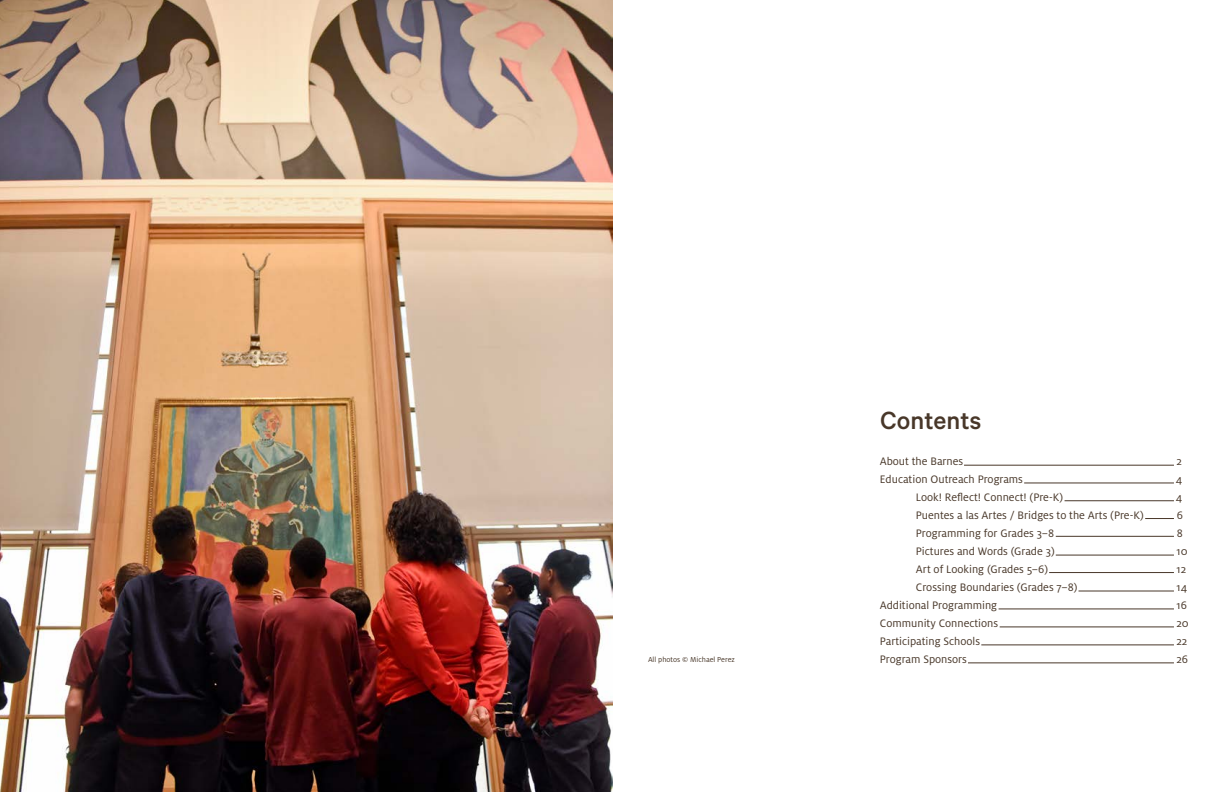
<style>
.page{position:relative;width:1224px;height:792px;background:#fff}
.page>*{position:absolute;margin:0;border:0;box-sizing:border-box;transform-origin:0 0}
.t1{font:500 28px "Calibre";color:#483729}
.t2{font:12px/18px "Milo OT";color:#483729}
.t3{font:8px "Milo OT";color:#483729}
</style>
<div class="page">
<hr style="left:964px;top:465px;width:210px;height:1px;background:#483729">
<hr style="left:1024px;top:483px;width:150px;height:1px;background:#483729">
<hr style="left:1065px;top:501px;width:109px;height:1px;background:#483729">
<hr style="left:1056px;top:536px;width:118px;height:1px;background:#483729">
<hr style="left:1056px;top:555px;width:118px;height:1px;background:#483729">
<hr style="left:1049px;top:572px;width:125px;height:1px;background:#483729">
<hr style="left:1079px;top:591px;width:95px;height:1px;background:#483729">
<hr style="left:999px;top:609px;width:175px;height:1px;background:#483729">
<hr style="left:1000px;top:627px;width:174px;height:1px;background:#483729">
<hr style="left:981px;top:645px;width:193px;height:1px;background:#483729">
<hr style="left:968px;top:663px;width:206px;height:1px;background:#483729">
<svg style="left:1145px;top:518px;width:29px;height:1px"></svg>
<img style="left:0;top:0;width:612px;height:792px">
<p class="t3" style="left:648px;top:655px;width:88px">All photos © Michael Perez</p>
<h1 class="t1" style="left:880px;top:404px;width:103px">Contents</h1>
<p class="t2" style="left:880px;top:452px;width:85px">About the Barnes</p>
<p class="t2" style="left:880px;top:470px;width:145px">Education Outreach Programs</p>
<p class="t2" style="left:916px;top:488px;width:149px">Look! Reflect! Connect! (Pre-K)</p>
<p class="t2" style="left:916px;top:506px;width:230px">Puentes a las Artes / Bridges to the Arts (Pre-K)</p>
<p class="t2" style="left:916px;top:524px;width:140px">Programming for Grades 3–8</p>
<p class="t2" style="left:916px;top:542px;width:140px">Pictures and Words (Grade 3)</p>
<p class="t2" style="left:916px;top:560px;width:134px">Art of Looking (Grades 5–6)</p>
<p class="t2" style="left:916px;top:578px;width:163px">Crossing Boundaries (Grades 7–8)</p>
<p class="t2" style="left:880px;top:596px;width:119px">Additional Programming</p>
<p class="t2" style="left:880px;top:614px;width:120px">Community Connections</p>
<p class="t2" style="left:880px;top:632px;width:102px">Participating Schools</p>
<p class="t2" style="left:880px;top:650px;width:89px">Program Sponsors</p>
<p class="t2" style="left:1176px;top:452px;width:15px">2<br>4<br>4<br>6<br>8<br>10<br>12<br>14<br>16<br>20<br>22<br>26</p>
</div>
